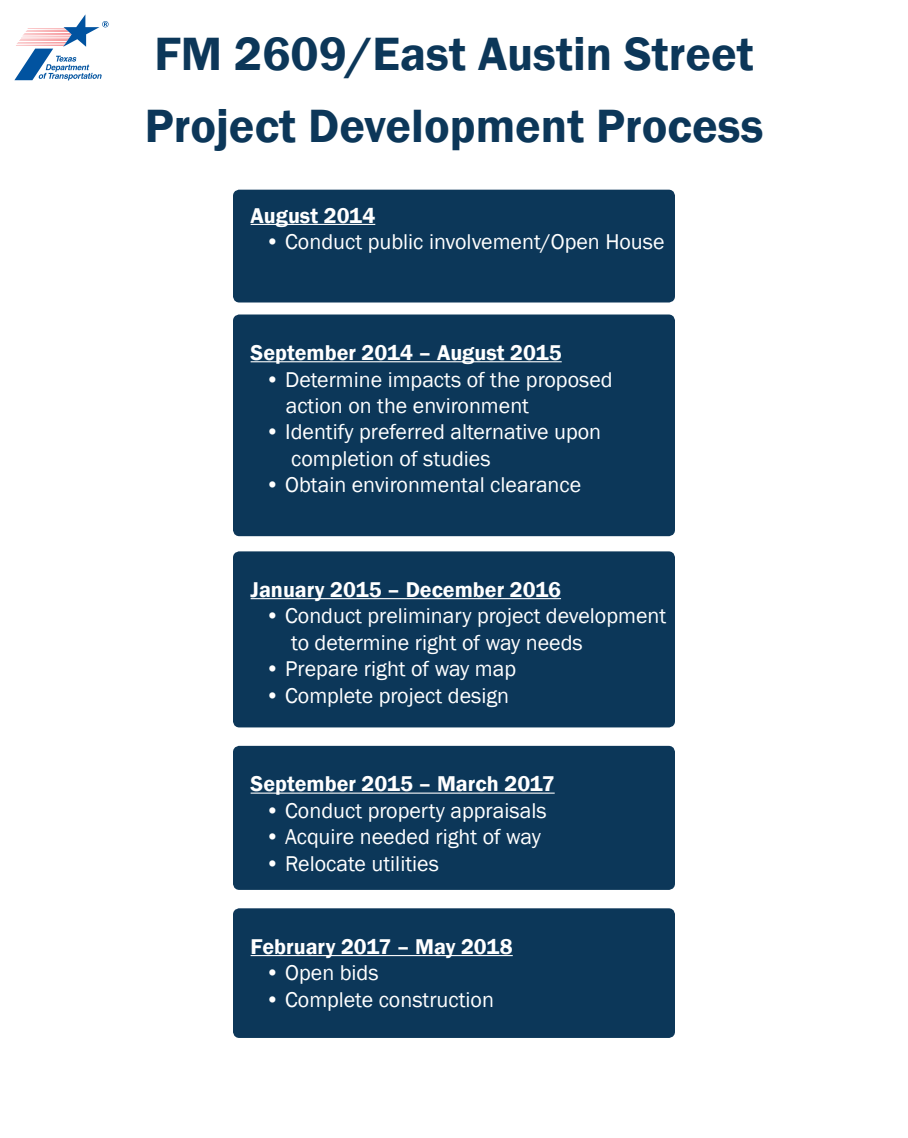
<style>
.page{position:relative;width:908px;height:1138px;background:#fff}
.page>*{position:absolute;margin:0;border:0;box-sizing:border-box;transform-origin:0 0}
.t1{font:600 48px "Franklin Gothic";color:#0c3759}
.t2{font:22px/26.4px "Franklin Gothic";color:#fff}
.t3{font:600 22px "Franklin Gothic";color:#fff}
.s1{font-weight:600}
</style>
<div class="page">
<svg style="left:14px;top:14px;width:94px;height:66px"></svg>
<div style="left:234px;top:191px;width:439px;height:110px;background:#0c3759;border-radius:5px"></div>
<hr style="left:250px;top:224px;width:125px;height:1px;background:#fff">
<div style="left:233px;top:190px;width:441px;height:112px;border:3px solid #0c3759;border-radius:5px"></div>
<div style="left:234px;top:316px;width:439px;height:218px;background:#0c3759;border-radius:5px"></div>
<hr style="left:250px;top:361px;width:311px;height:1px;background:#fff">
<div style="left:233px;top:314px;width:441px;height:222px;border:3px solid #0c3759;border-radius:5px"></div>
<div style="left:234px;top:553px;width:439px;height:173px;background:#0c3759;border-radius:5px"></div>
<hr style="left:250px;top:598px;width:311px;height:1px;background:#fff">
<div style="left:233px;top:551px;width:441px;height:176px;border:3px solid #0c3759;border-radius:5px"></div>
<div style="left:234px;top:747px;width:439px;height:141px;background:#0c3759;border-radius:5px"></div>
<hr style="left:250px;top:792px;width:304px;height:1px;background:#fff">
<div style="left:233px;top:746px;width:441px;height:144px;border:3px solid #0c3759;border-radius:5px"></div>
<div style="left:234px;top:910px;width:439px;height:126px;background:#0c3759;border-radius:5px"></div>
<hr style="left:250px;top:955px;width:262px;height:1px;background:#fff">
<div style="left:233px;top:908px;width:441px;height:130px;border:3px solid #0c3759;border-radius:5px"></div>
<p class="t1" style="left:154px;top:24px;width:600px">FM 2609/East Austin Street</p>
<p class="t1" style="left:145px;top:96px;width:620px">Project Development Process</p>
<p class="t3" style="left:250px;top:202px;width:126px">August 2014</p>
<p class="t2" style="left:265px;top:229px;width:401px"><span class="s1">•</span> Conduct public involvement/Open House</p>
<p class="t3" style="left:250px;top:339px;width:312px">September 2014 – August 2015</p>
<p class="t2" style="left:265px;top:366px;width:349px"><span class="s1">•</span> Determine impacts of the proposed</p>
<p class="t2" style="left:286px;top:393px;width:245px">action on the environment</p>
<p class="t2" style="left:265px;top:419px;width:337px"><span class="s1">•</span> Identify preferred alternative upon</p>
<p class="t2" style="left:291px;top:446px;width:201px">completion of studies</p>
<p class="t2" style="left:265px;top:472px;width:318px"><span class="s1">•</span> Obtain environmental clearance</p>
<p class="t3" style="left:250px;top:576px;width:312px">January 2015 – December 2016</p>
<p class="t2" style="left:291px;top:603px;width:376px;text-indent:-26px"><span class="s1">•</span> Conduct preliminary project development to determine right of way needs</p>
<p class="t2" style="left:265px;top:656px;width:252px"><span class="s1">•</span> Prepare right of way map</p>
<p class="t2" style="left:265px;top:682px;width:245px"><span class="s1">•</span> Complete project design</p>
<p class="t3" style="left:250px;top:770px;width:305px">September 2015 – March 2017</p>
<p class="t2" style="left:265px;top:798px;width:283px"><span class="s1">•</span> Conduct property appraisals</p>
<p class="t2" style="left:265px;top:824px;width:277px"><span class="s1">•</span> Acquire needed right of way</p>
<p class="t2" style="left:265px;top:850px;width:175px"><span class="s1">•</span> Relocate utilities</p>
<p class="t3" style="left:250px;top:933px;width:263px">February 2017 – May 2018</p>
<p class="t2" style="left:265px;top:960px;width:115px"><span class="s1">•</span> Open bids</p>
<p class="t2" style="left:265px;top:986px;width:230px"><span class="s1">•</span> Complete construction</p>
</div>
